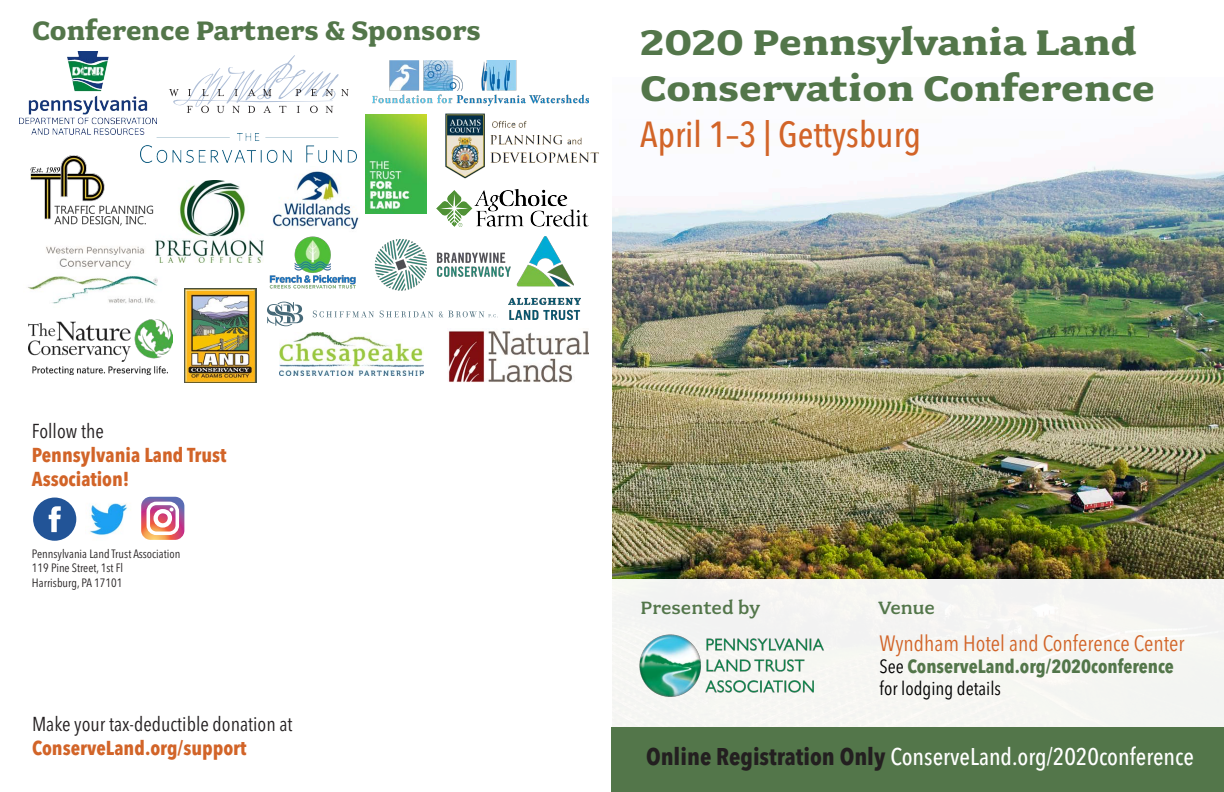
<style>
.page{position:relative;width:1224px;height:792px;background:#fff}
.page>*{position:absolute;margin:0;border:0;box-sizing:border-box;transform-origin:0 0}
.t1{font:700 40px/46.4px "Fairplex Wide OT";color:#53764a;scale:1.1 1}
.t2{font:500 condensed 36px "Avenir Next LT Pro";color:#d26428}
.t3{font:700 30px "Fairplex Wide OT";color:#53764a}
.t4{font:500 condensed 24px "Avenir Next LT Pro";color:#fff}
.t5{font:condensed 22px "Avenir Next LT Pro";color:#d26428}
.t6{font:700 condensed 20px/24px "Avenir Next LT Pro";color:#d26428}
.t7{font:condensed 20px "Avenir Next LT Pro";color:#231f20}
.t8{font:500 20px "Fairplex Wide OT";color:#53764a}
.t9{font:700 condensed 19px "Avenir Next LT Pro";color:#53764a}
.t10{font:condensed 19px "Avenir Next LT Pro";color:#000}
.t11{font:condensed 12px "Avenir Next LT Pro";color:#231f20}
.s1{font-weight:400;color:#000}
.s2{font-weight:700;color:#231f20}
</style>
<div class="page">
<img style="left:27px;top:240px;width:135px;height:64px">
<img style="left:612px;top:162px;width:612px;height:417px">
<div style="left:612px;top:579px;width:612px;height:213px;background:#f5f5f2"></div>
<img style="left:639px;top:634px;width:185px;height:63px">
<img style="left:19px;top:51px;width:137px;height:83px">
<img style="left:445px;top:113px;width:154px;height:66px">
<img style="left:185px;top:288px;width:72px;height:95px">
<img style="left:31px;top:155px;width:123px;height:71px">
<img style="left:448px;top:330px;width:140px;height:53px">
<img style="left:29px;top:320px;width:144px;height:54px">
<div style="left:33px;top:498px;width:43px;height:43px;background:#225497;border-radius:50%"></div>
<svg style="left:49px;top:506px;width:12px;height:26px"></svg>
<svg style="left:141px;top:497px;width:43px;height:43px"></svg>
<img style="left:89px;top:503px;width:38px;height:33px">
<img style="left:156px;top:180px;width:108px;height:82px">
<svg style="left:169px;top:55px;width:180px;height:58px"></svg>
<img style="left:373px;top:61px;width:216px;height:44px">
<div style="left:612px;top:727px;width:612px;height:65px;background:#53764a"></div>
<img style="left:273px;top:171px;width:86px;height:59px">
<img style="left:366px;top:115px;width:61px;height:99px">
<img style="left:280px;top:332px;width:144px;height:44px">
<svg style="left:267px;top:302px;width:36px;height:24px"></svg>
<svg style="left:313px;top:310px;width:61px;height:7px"></svg>
<svg style="left:380px;top:310px;width:53px;height:7px"></svg>
<svg style="left:439px;top:311px;width:59px;height:7px"></svg>
<img style="left:437px;top:189px;width:151px;height:37px">
<img style="left:141px;top:134px;width:216px;height:28px">
<img style="left:508px;top:237px;width:73px;height:83px">
<img style="left:374px;top:238px;width:137px;height:53px">
<img style="left:269px;top:236px;width:87px;height:53px">
<p class="t3" style="left:32px;top:14px;width:450px">Conference Partners &amp; Sponsors</p>
<p class="t7" style="left:32px;top:419px;width:73px">Follow the</p>
<p class="t6" style="left:32px;top:443px;width:196px">Pennsylvania Land Trust<br>Association!</p>
<p class="t11" style="left:32px;top:546px;width:150px">Pennsylvania Land Trust Association</p>
<p class="t11" style="left:32px;top:561px;width:93px">119 Pine Street, 1st Fl</p>
<p class="t11" style="left:32px;top:575px;width:92px">Harrisburg, PA 17101</p>
<p class="t7" style="left:32px;top:712px;width:262px">Make your tax-deductible donation at</p>
<p class="t6" style="left:32px;top:735px;width:216px">ConserveLand.org/support</p>
<p class="t1" style="left:640px;top:19px;width:469px">2020 Pennsylvania Land<br>Conservation Conference</p>
<p class="t2" style="left:640px;top:113px;width:282px">April 1–3 | Gettysburg</p>
<p class="t8" style="left:641px;top:596px;width:121px">Presented by</p>
<p class="t8" style="left:878px;top:596px;width:58px">Venue</p>
<p class="t5" style="left:880px;top:630px;width:306px">Wyndham Hotel and Conference Center</p>
<p class="t9" style="left:880px;top:655px;width:296px"><span class="s1">See</span> ConserveLand.org/2020conference</p>
<p class="t10" style="left:880px;top:677px;width:123px">for lodging details</p>
<p class="t4" style="left:646px;top:742px;width:549px"><span class="s2">Online Registration Only</span> ConserveLand.org/2020conference</p>
</div>
